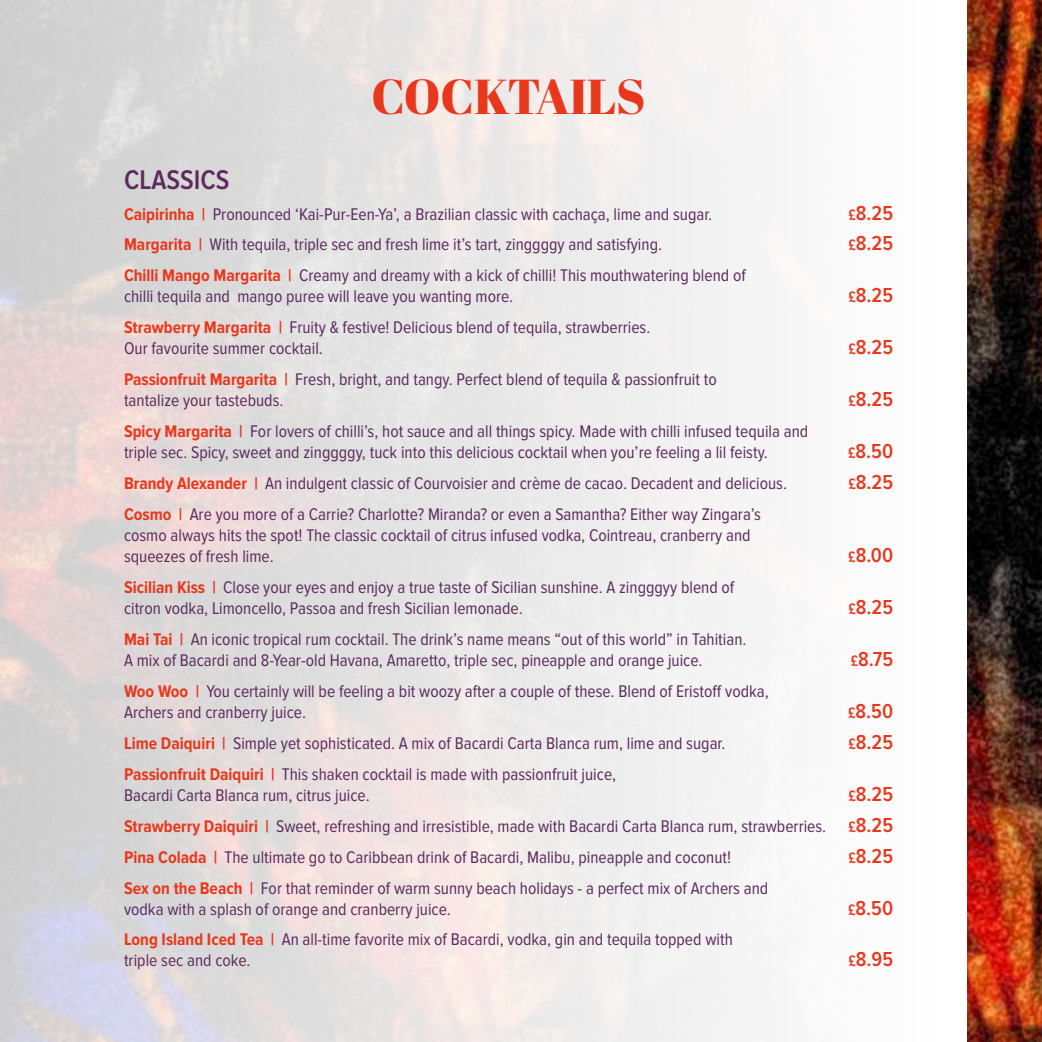
<style>
.page{position:relative;width:1042px;height:1042px;background:#fff}
.page>*{position:absolute;margin:0;border:0;box-sizing:border-box;transform-origin:0 0}
.t1{font:49px "Abril Fatface";color:#e7381d}
.t2{font:600 28px "Proxima Nova Cond";color:#5c2b5d}
.t3{font:600 21px "Proxima Nova Cond";color:#e7381d}
.t4{font:17.5px/21px "Proxima Nova Cond";color:#5c2b5d}
.s1{font-weight:700;color:#e7381d}
.s2{font-size:15.75px}
</style>
<div class="page">
<img style="left:967px;top:0;width:75px;height:1042px">
<h1 class="t1" style="left:371px;top:62px;width:276px">COCKTAILS</h1>
<h2 class="t2" style="left:124px;top:164px;width:107px">CLASSICS</h2>
<p class="t4" style="left:124px;top:204px;width:589px"><span class="s1">Caipirinha |</span> Pronounced ‘Kai-Pur-Een-Ya’, a Brazilian classic with cachaça, lime and sugar.</p>
<p class="t3" style="left:848px;top:201px;width:46px"><span class="s2">£</span>8.25</p>
<p class="t4" style="left:124px;top:234px;width:539px"><span class="s1">Margarita |</span> With tequila, triple sec and fresh lime it’s tart, zinggggy and satisfying.</p>
<p class="t3" style="left:848px;top:232px;width:46px"><span class="s2">£</span>8.25</p>
<p class="t4" style="left:124px;top:265px;width:623px"><span class="s1">Chilli Mango Margarita |</span> Creamy and dreamy with a kick of chilli! This mouthwatering blend of chilli tequila and mango puree will leave you wanting more.</p>
<p class="t3" style="left:848px;top:284px;width:46px"><span class="s2">£</span>8.25</p>
<p class="t4" style="left:124px;top:317px;width:528px"><span class="s1">Strawberry Margarita |</span> Fruity &amp; festive! Delicious blend of tequila, strawberries.<br>Our favourite summer cocktail.</p>
<p class="t4" style="left:124px;top:369px;width:594px"><span class="s1">Passionfruit Margarita |</span> Fresh, bright, and tangy. Perfect blend of tequila &amp; passionfruit to tantalize your tastebuds.</p>
<p class="t4" style="left:124px;top:421px;width:686px"><span class="s1">Spicy Margarita |</span> For lovers of chilli’s, hot sauce and all things spicy. Made with chilli infused tequila and triple sec. Spicy, sweet and zinggggy, tuck into this delicious cocktail when you’re feeling a lil feisty.</p>
<p class="t3" style="left:848px;top:336px;width:46px"><span class="s2">£</span>8.25</p>
<p class="t3" style="left:848px;top:388px;width:46px"><span class="s2">£</span>8.25</p>
<p class="t3" style="left:848px;top:439px;width:47px"><span class="s2">£</span>8.50</p>
<p class="t4" style="left:124px;top:473px;width:664px"><span class="s1">Brandy Alexander |</span> An indulgent classic of Courvoisier and crème de cacao. Decadent and delicious.</p>
<p class="t3" style="left:848px;top:470px;width:46px"><span class="s2">£</span>8.25</p>
<p class="t4" style="left:124px;top:504px;width:638px"><span class="s1">Cosmo |</span> Are you more of a Carrie? Charlotte? Miranda? or even a Samantha? Either way Zingara’s cosmo always hits the spot! The classic cocktail of citrus infused vodka, Cointreau, cranberry and squeezes of fresh lime.</p>
<p class="t3" style="left:848px;top:543px;width:46px"><span class="s2">£</span>8.00</p>
<p class="t4" style="left:124px;top:577px;width:612px"><span class="s1">Sicilian Kiss |</span> Close your eyes and enjoy a true taste of Sicilian sunshine. A zingggyy blend of citron vodka, Limoncello, Passoa and fresh Sicilian lemonade.</p>
<p class="t4" style="left:124px;top:629px;width:624px"><span class="s1">Mai Tai |</span> An iconic tropical rum cocktail. The drink’s name means “out of this world” in Tahitian.<br>A mix of Bacardi and 8-Year-old Havana, Amaretto, triple sec, pineapple and orange juice.</p>
<p class="t4" style="left:124px;top:681px;width:646px"><span class="s1">Woo Woo |</span> You certainly will be feeling a bit woozy after a couple of these. Blend of Eristoff vodka,<br>Archers and cranberry juice.</p>
<p class="t3" style="left:848px;top:595px;width:46px"><span class="s2">£</span>8.25</p>
<p class="t3" style="left:851px;top:647px;width:44px"><span class="s2">£</span>8.75</p>
<p class="t3" style="left:848px;top:699px;width:47px"><span class="s2">£</span>8.50</p>
<p class="t4" style="left:124px;top:733px;width:603px"><span class="s1">Lime Daiquiri |</span> Simple yet sophisticated. A mix of Bacardi Carta Blanca rum, lime and sugar.</p>
<p class="t3" style="left:848px;top:730px;width:46px"><span class="s2">£</span>8.25</p>
<p class="t4" style="left:124px;top:764px;width:493px"><span class="s1">Passionfruit Daiquiri |</span> This shaken cocktail is made with passionfruit juice,<br>Bacardi Carta Blanca rum, citrus juice.</p>
<p class="t3" style="left:848px;top:782px;width:46px"><span class="s2">£</span>8.25</p>
<p class="t4" style="left:124px;top:816px;width:704px"><span class="s1">Strawberry Daiquiri |</span> Sweet, refreshing and irresistible, made with Bacardi Carta Blanca rum, strawberries.</p>
<p class="t3" style="left:848px;top:813px;width:46px"><span class="s2">£</span>8.25</p>
<p class="t4" style="left:124px;top:846px;width:608px"><span class="s1">Pina Colada |</span> The ultimate go to Caribbean drink of Bacardi, Malibu, pineapple and coconut!</p>
<p class="t3" style="left:848px;top:844px;width:46px"><span class="s2">£</span>8.25</p>
<p class="t4" style="left:124px;top:877px;width:646px"><span class="s1">Sex on the Beach |</span> For that reminder of warm sunny beach holidays - a perfect mix of Archers and vodka with a splash of orange and cranberry juice.</p>
<p class="t3" style="left:848px;top:896px;width:47px"><span class="s2">£</span>8.50</p>
<p class="t4" style="left:124px;top:929px;width:610px"><span class="s1">Long Island Iced Tea |</span> An all-time favorite mix of Bacardi, vodka, gin and tequila topped with triple sec and coke.</p>
<p class="t3" style="left:848px;top:948px;width:46px"><span class="s2">£</span>8.95</p>
</div>
